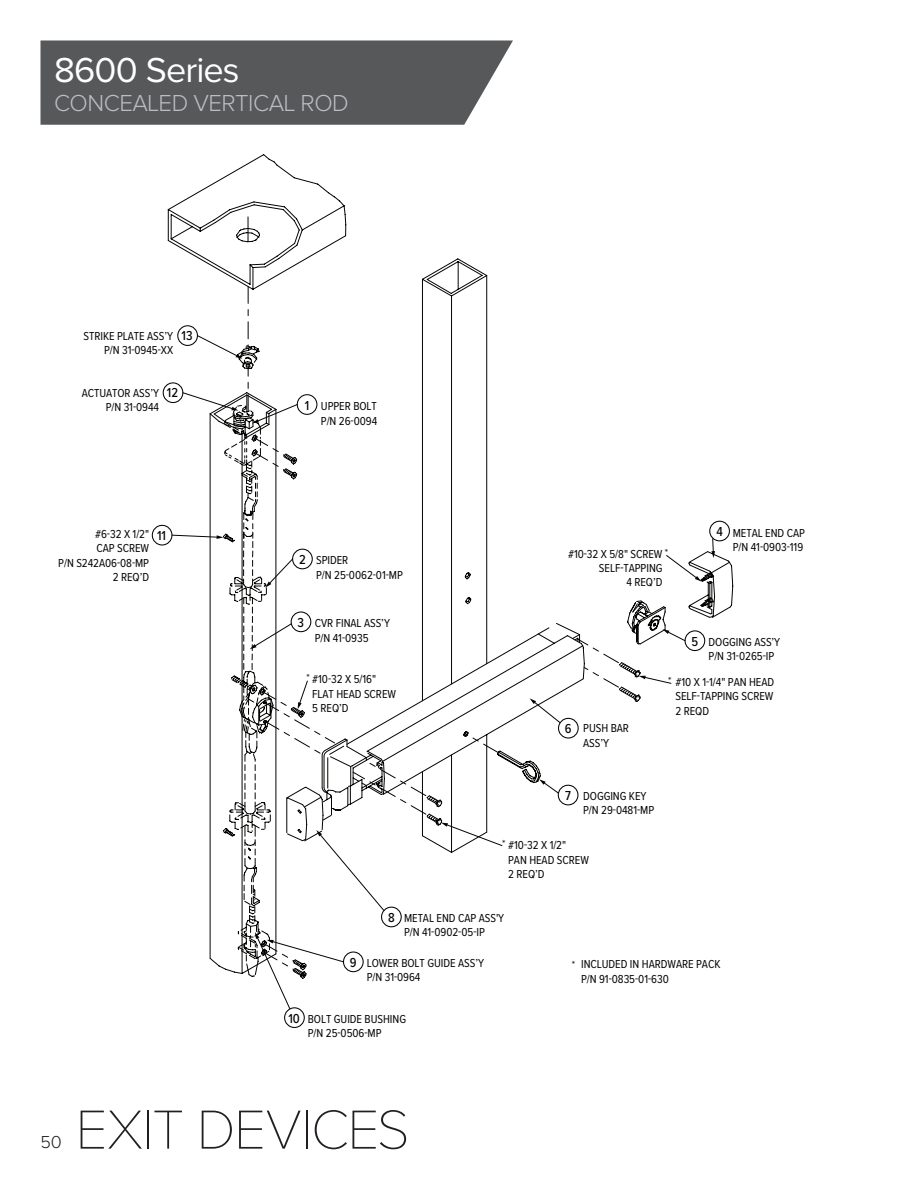
<style>
.page{position:relative;width:918px;height:1188px;background:#fff}
.page>*{position:absolute;margin:0;border:0;box-sizing:border-box;transform-origin:0 0}
.Section_name{font:100 57px "Proxima Nova T";letter-spacing:-.025em;color:#231f20}
.Category{font:36px "Proxima Nova";letter-spacing:-.025em;color:#fff}
.t1{font:300 24px "Proxima Nova";letter-spacing:-.02em;color:#bcbdc0}
.t2{font:300 18px "Proxima Nova";color:#231f20}
.t3{font:500 13.5px "Proxima Nova Cond";letter-spacing:-.005em;color:#050504}
.t4{font:12px/14.4px "Proxima Nova Cond";letter-spacing:-.005em;color:#050504}
.t5{font:12px/14.4px "Proxima Nova Cond";letter-spacing:-.005em;color:#040503}
.t6{font:10.5px "Proxima Nova Cond";color:#050504}
</style>
<div class="page">
<svg style="left:40px;top:40px;width:473px;height:85px;background:#616264"></svg>
<svg style="left:167px;top:154px;width:321px;height:391px"></svg>
<svg style="left:427px;top:421px;width:287px;height:432px"></svg>
<svg style="left:464px;top:732px;width:35px;height:22px"></svg>
<div style="left:709px;top:521px;width:21px;height:20px;border:1px solid #050504;border-radius:50%"></div>
<svg style="left:666px;top:555px;width:35px;height:27px"></svg>
<svg style="left:711px;top:538px;width:4px;height:20px"></svg>
<div style="left:685px;top:630px;width:20px;height:21px;border:1px solid #050504;border-radius:50%"></div>
<svg style="left:639px;top:676px;width:33px;height:8px"></svg>
<svg style="left:663px;top:629px;width:23px;height:13px"></svg>
<div style="left:558px;top:718px;width:21px;height:21px;border:1px solid #050504;border-radius:50%"></div>
<svg style="left:530px;top:698px;width:31px;height:26px"></svg>
<div style="left:558px;top:785px;width:20px;height:20px;border:1px solid #050504;border-radius:50%"></div>
<svg style="left:539px;top:779px;width:20px;height:15px"></svg>
<svg style="left:441px;top:823px;width:62px;height:23px"></svg>
<div style="left:284px;top:1007px;width:21px;height:21px;border:1px solid #050504;border-radius:50%"></div>
<div style="left:152px;top:525px;width:20px;height:21px;border:1px solid #050504;border-radius:50%"></div>
<div style="left:163px;top:382px;width:20px;height:21px;border:1px solid #050504;border-radius:50%"></div>
<svg style="left:171px;top:286px;width:256px;height:724px"></svg>
<p class="Category" style="left:54px;top:44px;width:187px">8600 Series</p>
<p class="t1" style="left:54px;top:90px;width:296px">CONCEALED VERTICAL ROD</p>
<p class="t3" style="left:182px;top:326px;width:12px">13</p>
<p class="t4" style="left:84px;top:328px;width:91px;text-align:right">STRIKE PLATE ASS’Y<br>P/N 31-0945-XX</p>
<p class="t4" style="left:82px;top:385px;width:79px;text-align:right">ACTUATOR ASS’Y<br>P/N 31-0944</p>
<p class="t3" style="left:167px;top:383px;width:13px">12</p>
<p class="t4" style="left:58px;top:526px;width:92px;text-align:right">#6-32 X 1/2"<br>CAP SCREW<br>P/N S242A06-08-MP<br>2 REQ’D</p>
<p class="t3" style="left:157px;top:525px;width:10px">11</p>
<p class="t3" style="left:305px;top:395px;width:6px">1</p>
<p class="t4" style="left:321px;top:398px;width:58px">UPPER BOLT<br>P/N 26-0094</p>
<p class="t3" style="left:299px;top:550px;width:8px">2</p>
<p class="t4" style="left:316px;top:553px;width:88px">SPIDER<br>P/N 25-0062-01-MP</p>
<p class="t3" style="left:298px;top:613px;width:8px">3</p>
<p class="t4" style="left:315px;top:616px;width:77px">CVR FINAL ASS’Y<br>P/N 41-0935</p>
<p class="t4" style="left:312px;top:672px;width:85px">#10-32 X 5/16"<br>FLAT HEAD SCREW<br>5 REQ’D</p>
<p class="t6" style="left:306px;top:670px;width:5px">*</p>
<p class="t6" style="left:665px;top:545px;width:5px">*</p>
<p class="t4" style="left:568px;top:546px;width:96px;text-align:right">#10-32 X 5/8" SCREW<br>SELF-TAPPING<br>4 REQ’D</p>
<p class="t3" style="left:716px;top:522px;width:8px">4</p>
<p class="t4" style="left:733px;top:525px;width:74px">METAL END CAP<br>P/N 41-0903-119</p>
<p class="t3" style="left:691px;top:631px;width:8px">5</p>
<p class="t5" style="left:709px;top:634px;width:73px">DOGGING ASS’Y<br>P/N 31-0265-IP</p>
<p class="t3" style="left:565px;top:719px;width:8px">6</p>
<p class="t5" style="left:583px;top:721px;width:47px">PUSH BAR<br>ASS’Y</p>
<p class="t6" style="left:668px;top:673px;width:5px">*</p>
<p class="t4" style="left:675px;top:674px;width:100px;text-align:justify">#10 X 1-1/4" PAN HEAD SELF-TAPPING SCREW 2 REQD</p>
<p class="t3" style="left:565px;top:786px;width:7px">7</p>
<p class="t5" style="left:583px;top:788px;width:73px">DOGGING KEY<br>P/N 29-0481-MP</p>
<p class="t4" style="left:508px;top:838px;width:82px">#10-32 X 1/2"<br>PAN HEAD SCREW<br>2 REQ’D</p>
<p class="t6" style="left:502px;top:836px;width:5px">*</p>
<p class="t3" style="left:350px;top:952px;width:8px">9</p>
<p class="t3" style="left:388px;top:908px;width:8px">8</p>
<p class="t4" style="left:404px;top:910px;width:102px">METAL END CAP ASS'Y<br>P/N 41-0902-05-IP</p>
<p class="t4" style="left:367px;top:955px;width:119px">LOWER BOLT GUIDE ASS’Y<br>P/N 31-0964</p>
<p class="t3" style="left:288px;top:1008px;width:13px">10</p>
<p class="t4" style="left:308px;top:1011px;width:100px">BOLT GUIDE BUSHING<br>P/N 25-0506-MP</p>
<p class="t4" style="left:581px;top:956px;width:141px">INCLUDED IN HARDWARE PACK<br>P/N 91-0835-01-630</p>
<p class="t6" style="left:572px;top:957px;width:5px">*</p>
<h3 class="t2" style="left:40px;top:1132px;width:23px">50</h3>
<p class="Section_name" style="left:76px;top:1087px;width:336px">EXIT DEVICES</p>
</div>
